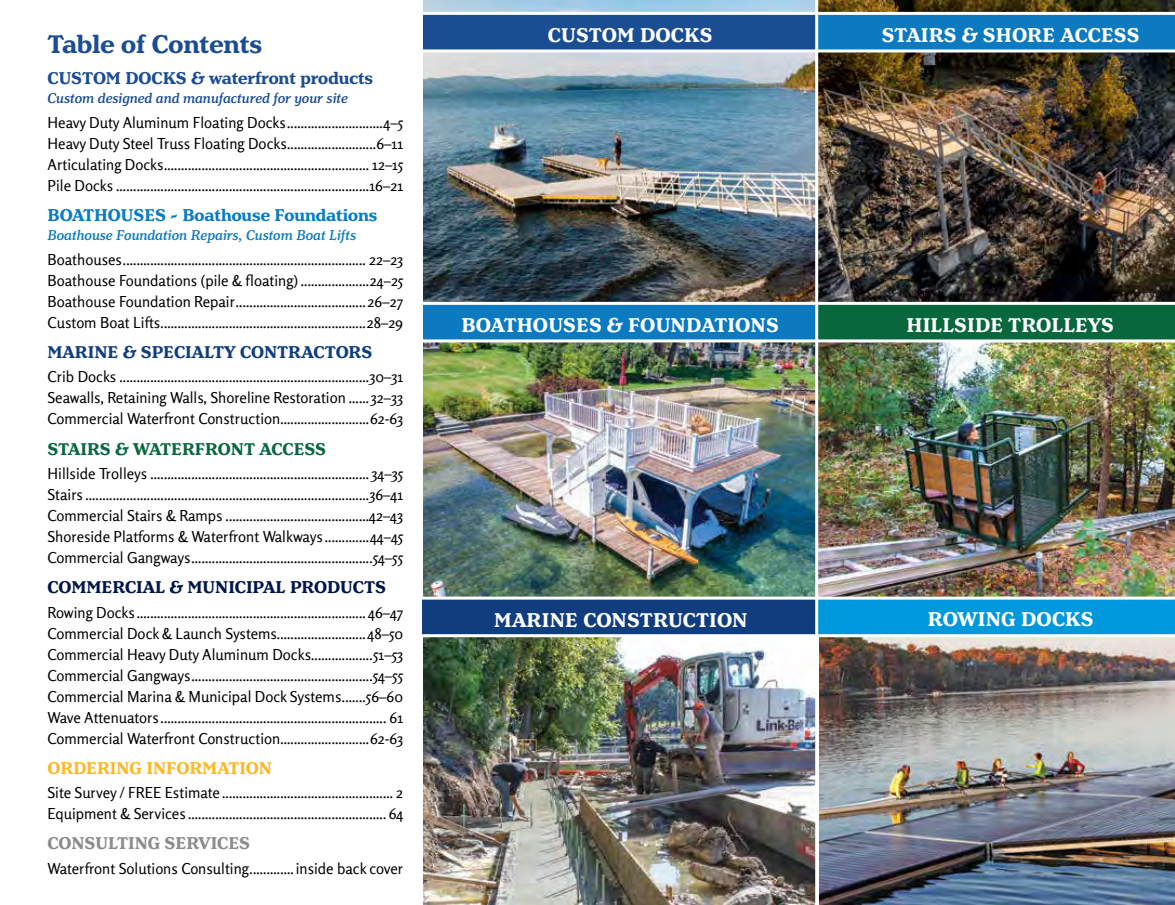
<style>
.page{position:relative;width:1175px;height:905px;background:#fff}
.page>*{position:absolute;margin:0;border:0;box-sizing:border-box;transform-origin:0 0}
.t1{font:700 27px "Henriette";color:#1b4d92}
.t2{font:700 21px "Henriette";letter-spacing:.005em;color:#fff}
.t3{font:700 18px "Henriette";color:#0b7ac0}
.t4{font:700 18px "Henriette";color:#1b4d92}
.t5{font:700 18px "Henriette";color:#001648}
.t6{font:700 18px "Henriette";color:#103d7d}
.t7{font:700 18px "Henriette";letter-spacing:-.005em;color:#09673e}
.t8{font:700 18px "Henriette";letter-spacing:-.005em;color:#fdb827}
.t9{font:700 18px "Henriette";color:#8a8c8e}
.t10{font:15px/21px "Rosario";color:#000;text-align:justify}
.t11{font:italic 500 15px "Henriette";color:#0b7ac0}
.t12{font:italic 500 15px "Henriette";color:#1b4d92}
</style>
<div class="page">
<img style="left:819px;top:637px;width:355px;height:267px">
<img style="left:423px;top:637px;width:392px;height:267px">
<img style="left:423px;top:0;width:392px;height:302px">
<img style="left:818px;top:0;width:356px;height:302px">
<img style="left:818px;top:342px;width:356px;height:254px">
<img style="left:423px;top:342px;width:392px;height:254px">
<div style="left:423px;top:598px;width:396px;height:38px;background:#103d7d"></div>
<div style="left:423px;top:303px;width:394px;height:37px;background:#0b7ac0"></div>
<div style="left:423px;top:13px;width:394px;height:38px;background:#1b4d92"></div>
<div style="left:817px;top:14px;width:357px;height:37px;background:#0b7ac0"></div>
<div style="left:816px;top:303px;width:358px;height:38px;background:#09673e"></div>
<div style="left:817px;top:597px;width:357px;height:37px;background:#0098dd"></div>
<hr style="left:815px;top:0;width:3px;height:904px;background:#fff">
<hr style="left:422px;top:49px;width:752px;height:3px;background:#fff">
<hr style="left:422px;top:12px;width:752px;height:3px;background:#fff">
<hr style="left:423px;top:339px;width:751px;height:3px;background:#fff">
<hr style="left:423px;top:302px;width:751px;height:3px;background:#fff">
<hr style="left:422px;top:596px;width:752px;height:3px;background:#fff">
<hr style="left:422px;top:634px;width:752px;height:3px;background:#fff">
<h1 class="t1" style="left:48px;top:29px;width:216px">Table of Contents</h1>
<p class="t4" style="left:48px;top:67px;width:327px">CUSTOM DOCKS &amp; waterfront products</p>
<p class="t12" style="left:48px;top:89px;width:302px">Custom designed and manufactured for your site</p>
<p class="t10" style="left:48px;top:111px;width:357px">Heavy Duty Aluminum Floating Docks............................4–5<br>Heavy Duty Steel Truss Floating Docks..........................6–11<br>Articulating Docks............................................................ 12–15<br>Pile Docks ..........................................................................16–21</p>
<p class="t3" style="left:48px;top:204px;width:331px">BOATHOUSES - Boathouse Foundations</p>
<p class="t11" style="left:48px;top:227px;width:310px">Boathouse Foundation Repairs, Custom Boat Lifts</p>
<p class="t10" style="left:48px;top:248px;width:357px">Boathouses....................................................................... 22–23<br>Boathouse Foundations (pile &amp; floating) ....................24–25<br>Boathouse Foundation Repair......................................26–27<br>Custom Boat Lifts............................................................28–29</p>
<p class="t6" style="left:48px;top:341px;width:326px">MARINE &amp; SPECIALTY CONTRACTORS</p>
<p class="t10" style="left:48px;top:365px;width:357px">Crib Docks .........................................................................30–31<br>Seawalls, Retaining Walls, Shoreline Restoration ......32–33<br>Commercial Waterfront Construction..........................62-63</p>
<p class="t7" style="left:48px;top:438px;width:280px">STAIRS &amp; WATERFRONT ACCESS</p>
<p class="t10" style="left:48px;top:462px;width:357px">Hillside Trolleys ................................................................ 34–35<br>Stairs ...................................................................................36–41<br>Commercial Stairs &amp; Ramps ..........................................42–43<br>Shoreside Platforms &amp; Waterfront Walkways .............44–45<br>Commercial Gangways.....................................................54–55</p>
<p class="t5" style="left:48px;top:576px;width:340px">COMMERCIAL &amp; MUNICIPAL PRODUCTS</p>
<p class="t10" style="left:48px;top:600px;width:357px">Rowing Docks................................................................... 46–47<br>Commercial Dock &amp; Launch Systems..........................48–50<br>Commercial Heavy Duty Aluminum Docks..................51–53<br>Commercial Gangways.....................................................54–55<br>Commercial Marina &amp; Municipal Dock Systems.......56–60<br>Wave Attenuators .................................................................. 61<br>Commercial Waterfront Construction..........................62-63</p>
<p class="t8" style="left:48px;top:757px;width:226px">ORDERING INFORMATION</p>
<p class="t10" style="left:48px;top:781px;width:357px">Site Survey / FREE Estimate .................................................. 2<br>Equipment &amp; Services .......................................................... 64</p>
<p class="t9" style="left:48px;top:833px;width:204px">CONSULTING SERVICES</p>
<p class="t10" style="left:48px;top:856px;width:357px">Waterfront Solutions Consulting.............inside back cover</p>
<h2 class="t2" style="left:548px;top:23px;width:166px">CUSTOM DOCKS</h2>
<h2 class="t2" style="left:881px;top:23px;width:259px">STAIRS &amp; SHORE ACCESS</h2>
<h2 class="t2" style="left:461px;top:313px;width:319px">BOATHOUSES &amp; FOUNDATIONS</h2>
<h2 class="t2" style="left:494px;top:608px;width:255px">MARINE CONSTRUCTION</h2>
<h2 class="t2" style="left:906px;top:313px;width:209px">HILLSIDE TROLLEYS</h2>
<h2 class="t2" style="left:927px;top:607px;width:167px">ROWING DOCKS</h2>
</div>
